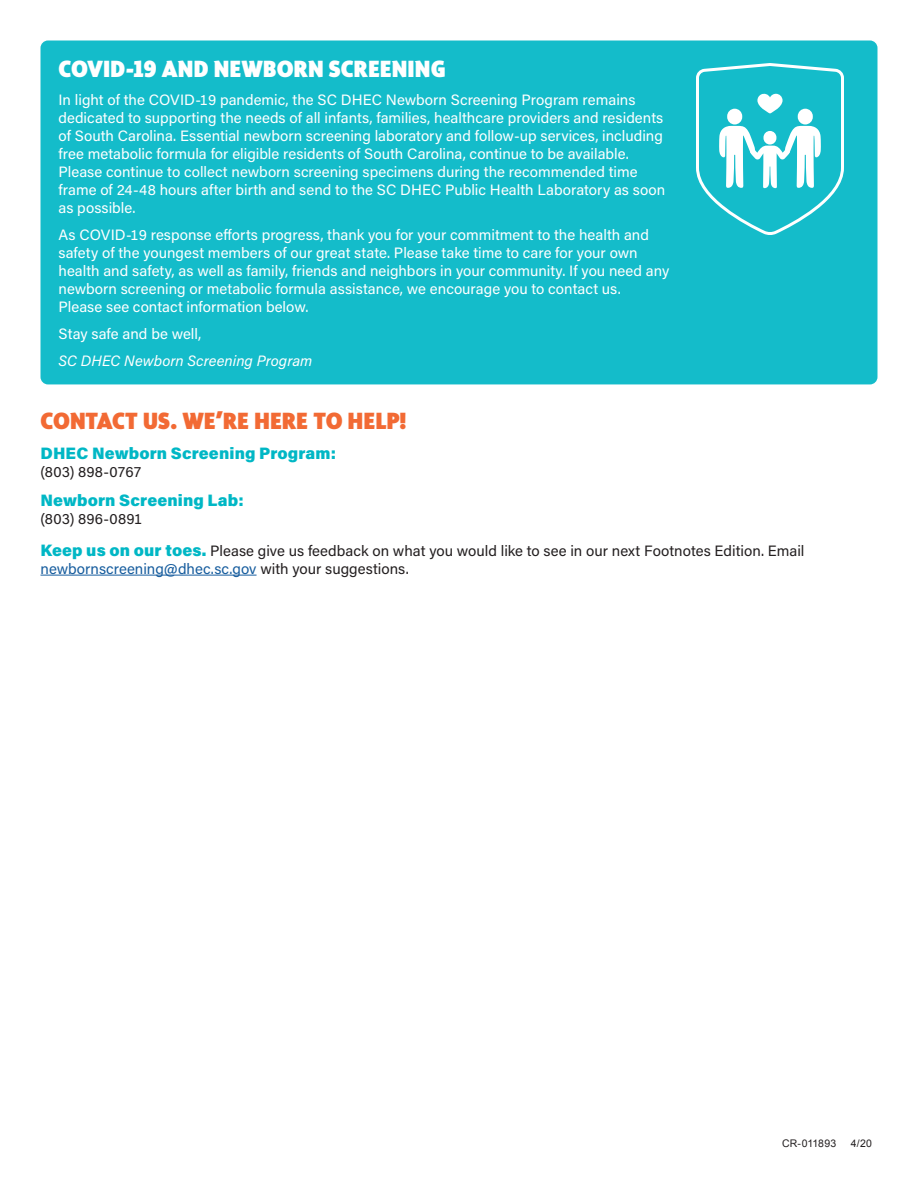
<style>
.page{position:relative;width:918px;height:1188px;background:#fff}
.page>*{position:absolute;margin:0;border:0;box-sizing:border-box;transform-origin:0 0}
.t1{font:900 24px "Sensibility";letter-spacing:.01em;color:#fff}
.t2{font:900 24px "Sensibility";letter-spacing:.005em;color:#f26a34}
.t3{font:900 16.5px "Acumin Pro";letter-spacing:.005em;color:#00b7c5}
.t4{font:15px/18px "Acumin Pro";color:#fff}
.t5{font:15px/31.8px "Acumin Pro";color:#231f20}
.t6{font:15px "Acumin Pro";color:#175d9e}
.t7{font:italic 15px "Acumin Pro";letter-spacing:.005em;color:#fff}
.t8{font:10.5px "Arial";letter-spacing:.02em;color:#231f20}
.s1{font-weight:900;font-size:16.5px;color:#00b7c5}
.s2{color:#231f20}
</style>
<div class="page">
<hr style="left:40px;top:575px;width:217px;height:1px;background:#175d9e">
<div style="left:40px;top:40px;width:838px;height:344px;background:#14bcca;border-radius:8px"></div>
<svg style="left:696px;top:63px;width:148px;height:172px"></svg>
<h1 class="t1" style="left:58px;top:55px;width:389px">COVID-19 AND NEWBORN SCREENING</h1>
<p class="t4" style="left:58px;top:91px;width:608px">In light of the COVID-19 pandemic, the SC DHEC Newborn Screening Program remains dedicated to supporting the needs of all infants, families, healthcare providers and residents of South Carolina. Essential newborn screening laboratory and follow-up services, including free metabolic formula for eligible residents of South Carolina, continue to be available.<br>Please continue to collect newborn screening specimens during the recommended time frame of 24-48 hours after birth and send to the SC DHEC Public Health Laboratory as soon as possible.</p>
<p class="t4" style="left:58px;top:226px;width:612px">As COVID-19 response efforts progress, thank you for your commitment to the health and safety of the youngest members of our great state. Please take time to care for your own health and safety, as well as family, friends and neighbors in your community. If you need any newborn screening or metabolic formula assistance, we encourage you to contact us.<br>Please see contact information below.</p>
<p class="t4" style="left:58px;top:325px;width:144px">Stay safe and be well,</p>
<p class="t7" style="left:58px;top:351px;width:256px">SC DHEC Newborn Screening Program</p>
<h1 class="t2" style="left:40px;top:407px;width:368px">CONTACT US. WE’RE HERE TO HELP!</h1>
<p class="t3" style="left:40px;top:442px;width:297px">DHEC Newborn Screening Program:</p>
<p class="t5" style="left:40px;top:455px;width:103px">(803) 898-0767</p>
<p class="t3" style="left:40px;top:488px;width:205px">Newborn Screening Lab:</p>
<p class="t5" style="left:40px;top:502px;width:765px">(803) 896-0891<br><span class="s1">Keep us on our toes.</span> Please give us feedback on what you would like to see in our next Footnotes Edition. Email</p>
<p class="t6" style="left:41px;top:558px;width:370px">newbornscreening@dhec.sc.gov <span class="s2">with your suggestions.</span></p>
<p class="t8" style="left:782px;top:1136px;width:56px">CR-011893</p>
<p class="t8" style="left:851px;top:1136px;width:23px">4/20</p>
</div>
